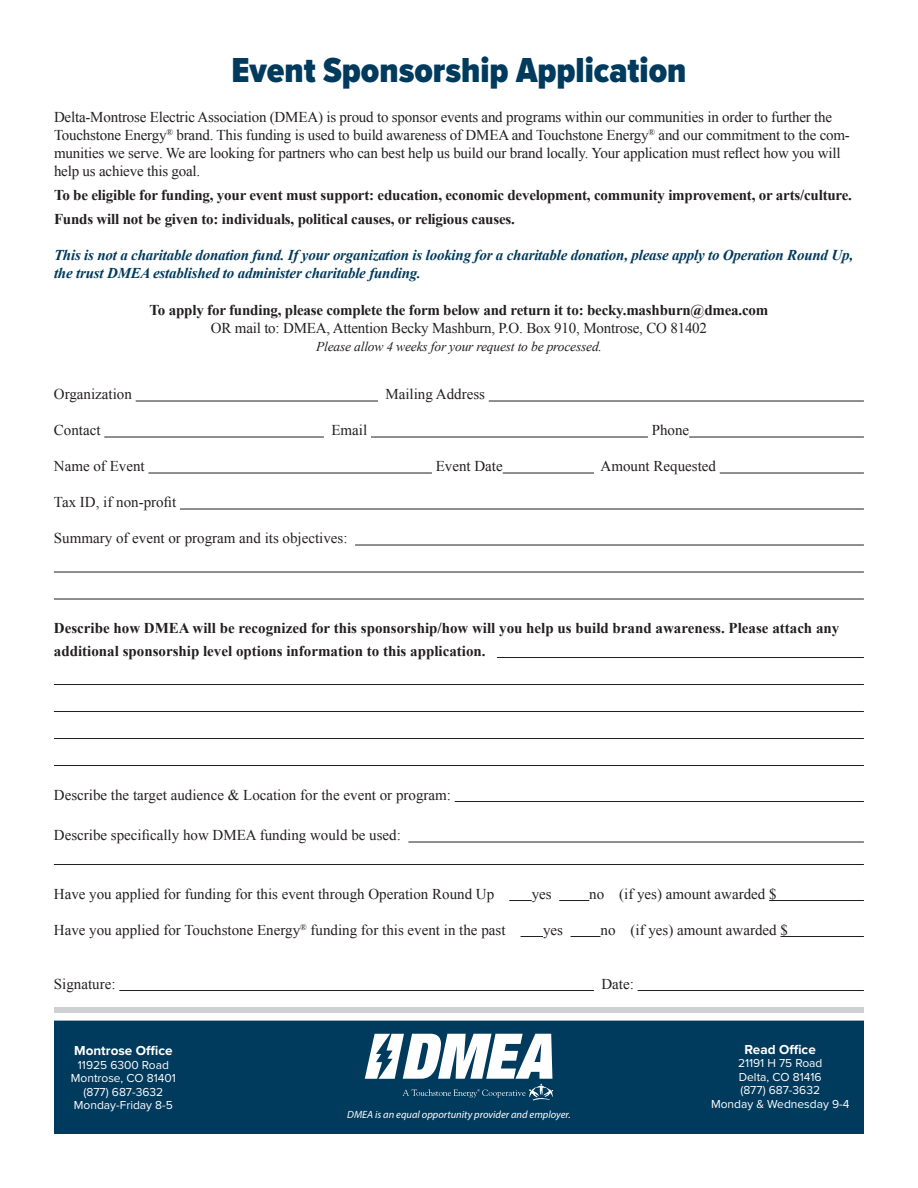
<style>
.page{position:relative;width:918px;height:1188px;background:#fff}
.page>*{position:absolute;margin:0;border:0;box-sizing:border-box;transform-origin:0 0}
.t1{font:900 36px "Proxima Nova Cond";color:#003a5d}
.t2{font:15px/18px "Times New Roman";letter-spacing:-.005em;color:#231f20}
.t3{font:700 15px/22.5px "Times New Roman";letter-spacing:-.015em;color:#231f20}
.t4{font:italic 700 15px/18px "Times New Roman";letter-spacing:-.015em;color:#003a5d}
.t5{font:italic 13.5px "Times New Roman";letter-spacing:-.015em;color:#231f20}
.t6{font:700 13.5px "Proxima Nova";color:#fff}
.t7{font:12px "Proxima Nova";color:#fff}
.t8{font:italic 10.5px "Myriad Pro";color:#fff}
</style>
<div class="page">
<div style="left:54px;top:1021px;width:810px;height:113px;background:#003a5d"></div>
<div style="left:54px;top:1007px;width:810px;height:6px;background:#cfd0d2"></div>
<svg style="left:365px;top:1034px;width:188px;height:67px"></svg>
<hr style="left:136px;top:401px;width:242px;height:1px;background:#231f20">
<hr style="left:489px;top:401px;width:375px;height:1px;background:#231f20">
<hr style="left:104px;top:437px;width:220px;height:1px;background:#231f20">
<hr style="left:371px;top:437px;width:277px;height:1px;background:#231f20">
<hr style="left:689px;top:437px;width:175px;height:1px;background:#231f20">
<hr style="left:148px;top:473px;width:284px;height:1px;background:#231f20">
<hr style="left:503px;top:473px;width:91px;height:1px;background:#231f20">
<hr style="left:720px;top:473px;width:144px;height:1px;background:#231f20">
<hr style="left:180px;top:509px;width:684px;height:1px;background:#231f20">
<hr style="left:355px;top:545px;width:509px;height:1px;background:#231f20">
<hr style="left:54px;top:572px;width:810px;height:1px;background:#231f20">
<hr style="left:54px;top:599px;width:810px;height:1px;background:#231f20">
<hr style="left:497px;top:657px;width:367px;height:1px;background:#231f20">
<hr style="left:54px;top:684px;width:810px;height:1px;background:#231f20">
<hr style="left:54px;top:711px;width:810px;height:1px;background:#231f20">
<hr style="left:54px;top:738px;width:810px;height:1px;background:#231f20">
<hr style="left:54px;top:765px;width:810px;height:1px;background:#231f20">
<hr style="left:455px;top:801px;width:409px;height:1px;background:#231f20">
<hr style="left:408px;top:842px;width:456px;height:1px;background:#231f20">
<hr style="left:54px;top:864px;width:810px;height:1px;background:#231f20">
<svg style="left:509px;top:900px;width:23px;height:1px"></svg>
<hr style="left:559px;top:900px;width:30px;height:1px;background:#231f20">
<hr style="left:769px;top:900px;width:95px;height:1px;background:#231f20">
<svg style="left:521px;top:936px;width:22px;height:1px"></svg>
<hr style="left:571px;top:936px;width:30px;height:1px;background:#231f20">
<hr style="left:780px;top:936px;width:84px;height:1px;background:#231f20">
<hr style="left:119px;top:990px;width:475px;height:1px;background:#231f20">
<hr style="left:638px;top:990px;width:226px;height:1px;background:#231f20">
<p class="t1" style="left:231px;top:49px;width:457px">Event Sponsorship Application</p>
<p class="t2" style="left:54px;top:108px;width:797px">Delta-Montrose Electric Association (DMEA) is proud to sponsor events and programs within our communities in order to further the Touchstone Energy<sup>®</sup> brand. This funding is used to build awareness of DMEA and Touchstone Energy<sup>®</sup> and our commitment to the com&shy;munities we serve. We are looking for partners who can best help us build our brand locally. Your application must reflect how you will help us achieve this goal.</p>
<p class="t3" style="left:54px;top:183px;width:800px">To be eligible for funding, your event must support: education, economic development, community improvement, or arts/culture.</p>
<p class="t3" style="left:54px;top:207px;width:462px">Funds will not be given to: individuals, political causes, or religious causes.</p>
<p class="t4" style="left:54px;top:245px;width:801px">This is not a charitable donation fund. If your organization is looking for a charitable donation, please apply to Operation Round Up, the trust DMEA established to administer charitable funding.</p>
<p class="t3" style="left:150px;top:299px;width:620px">To apply for funding, please complete the form below and return it to: becky.mashburn@dmea.com</p>
<p class="t2" style="left:211px;top:319px;width:498px">OR mail to: DMEA, Attention Becky Mashburn, P.O. Box 910, Montrose, CO 81402</p>
<p class="t5" style="left:316px;top:338px;width:287px">Please allow 4 weeks for your request to be processed.</p>
<p class="t2" style="left:54px;top:385px;width:80px">Organization</p>
<p class="t2" style="left:385px;top:385px;width:101px">Mailing Address</p>
<p class="t2" style="left:54px;top:421px;width:48px">Contact</p>
<p class="t2" style="left:331px;top:421px;width:37px">Email</p>
<p class="t2" style="left:652px;top:421px;width:39px">Phone</p>
<p class="t2" style="left:54px;top:457px;width:92px">Name of Event</p>
<p class="t2" style="left:436px;top:457px;width:69px">Event Date</p>
<p class="t2" style="left:601px;top:457px;width:117px">Amount Requested</p>
<p class="t2" style="left:54px;top:493px;width:124px">Tax ID, if non-profit</p>
<p class="t2" style="left:54px;top:529px;width:295px">Summary of event or program and its objectives:</p>
<p class="t3" style="left:54px;top:617px;width:787px">Describe how DMEA will be recognized for this sponsorship/how will you help us build brand awareness. Please attach any additional sponsorship level options information to this application.</p>
<p class="t2" style="left:54px;top:786px;width:399px">Describe the target audience &amp; Location for the event or program:</p>
<p class="t2" style="left:54px;top:826px;width:349px">Describe specifically how DMEA funding would be used:</p>
<p class="t2" style="left:54px;top:885px;width:442px">Have you applied for funding for this event through Operation Round Up</p>
<p class="t2" style="left:532px;top:885px;width:21px">yes</p>
<p class="t2" style="left:589px;top:885px;width:189px">no (if yes) amount awarded $</p>
<p class="t2" style="left:54px;top:921px;width:453px">Have you applied for Touchstone Energy<sup>®</sup> funding for this event in the past</p>
<p class="t2" style="left:543px;top:921px;width:21px">yes</p>
<p class="t2" style="left:601px;top:921px;width:189px">no (if yes) amount awarded $</p>
<p class="t2" style="left:54px;top:975px;width:63px">Signature:</p>
<p class="t2" style="left:601px;top:975px;width:34px">Date:</p>
<p class="t6" style="left:74px;top:1043px;width:100px">Montrose Office</p>
<p class="t7" style="left:78px;top:1058px;width:93px">11925 6300 Road</p>
<p class="t7" style="left:71px;top:1071px;width:107px">Montrose, CO 81401</p>
<p class="t7" style="left:84px;top:1085px;width:81px">(877) 687-3632</p>
<p class="t7" style="left:74px;top:1098px;width:100px">Monday-Friday 8-5</p>
<p class="t8" style="left:347px;top:1108px;width:225px">DMEA is an equal opportunity provider and employer.</p>
<p class="t6" style="left:745px;top:1041px;width:73px">Read Office</p>
<p class="t7" style="left:738px;top:1056px;width:86px">21191 H 75 Road</p>
<p class="t7" style="left:739px;top:1070px;width:84px">Delta, CO 81416</p>
<p class="t7" style="left:740px;top:1083px;width:81px">(877) 687-3632</p>
<p class="t7" style="left:711px;top:1097px;width:140px">Monday &amp; Wednesday 9-4</p>
</div>
